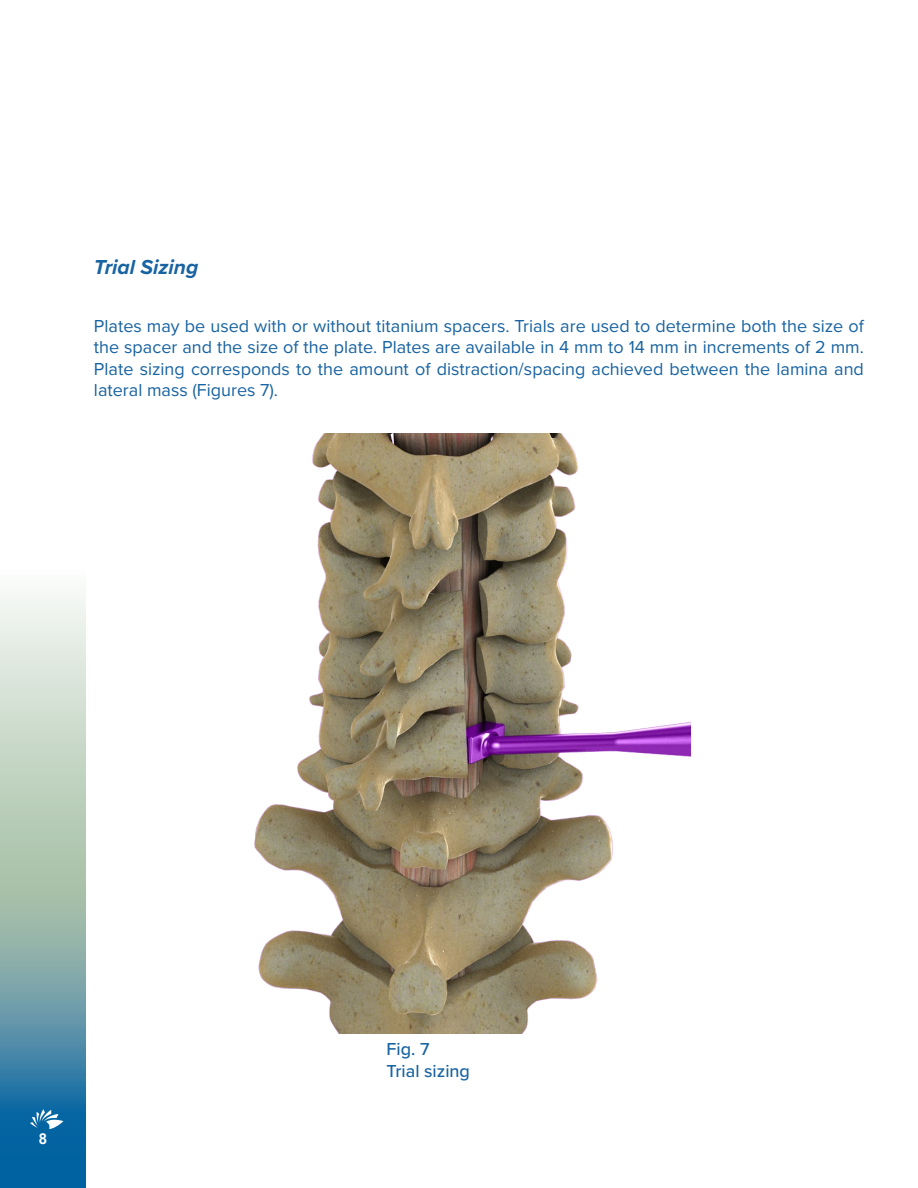
<style>
.page{position:relative;width:918px;height:1188px;background:#fff}
.page>*{position:absolute;margin:0;border:0;box-sizing:border-box;transform-origin:0 0}
.t1{font:italic 700 21px "Proxima Nova";color:#1863a1}
.t2{font:18px/21.6px "Proxima Nova";color:#1863a1;text-align:justify}
.t3{font:500 18px/21.6px "Proxima Nova";color:#1863a1}
.t4{font:700 15px "Arial";color:#fff}
</style>
<div class="page">
<svg style="left:0;top:597px;width:86px;height:591px;background:#8db3b9"></svg>
<img style="left:254px;top:433px;width:437px;height:601px">
<p class="t1" style="left:94px;top:251px;width:106px">Trial Sizing</p>
<p class="t2" style="left:94px;top:314px;width:772px">Plates may be used with or without titanium spacers. Trials are used to determine both the size of the spacer and the size of the plate. Plates are available in 4 mm to 14 mm in increments of 2 mm.<br>Plate sizing corresponds to the amount of distraction/spacing achieved between the lamina and lateral mass (Figures 7).</p>
<p class="t4" style="left:39px;top:1129px;width:10px">8</p>
<p class="t3" style="left:387px;top:1038px;width:85px">Fig. 7<br>Trial sizing</p>
</div>
